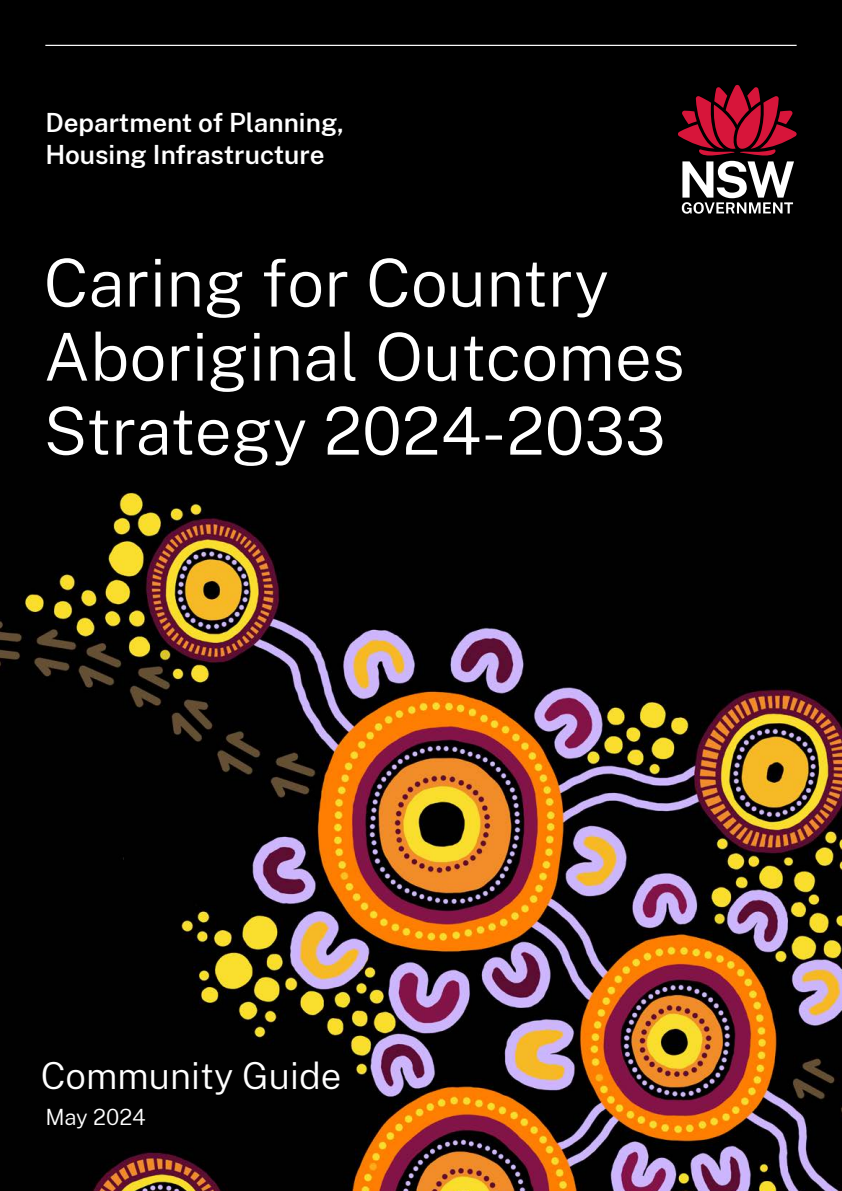
<style>
.page{position:relative;width:842px;height:1191px;background:#000}
.page>*{position:absolute;margin:0;border:0;box-sizing:border-box;transform-origin:0 0}
.Document_Title{font:300 66px/74px "Public Sans";color:#fff}
.Date_Cover_URL{font:300 36.6px "Public Sans";color:#fff}
.Descriptor__White{font:600 26px/32px "Public Sans";color:#fff}
.Date_Cover_URL-2{font:300 22px "Public Sans";color:#fff}
</style>
<div class="page">
<img style="left:0;top:490px;width:842px;height:701px">
<svg style="left:678px;top:85px;width:119px;height:129px"></svg>
<hr style="left:45px;top:45px;width:752px;height:1px;background:#fff">
<p class="Descriptor__White" style="left:45px;top:105px;width:300px">Department of Planning,<br>Housing Infrastructure</p>
<h1 class="Document_Title" style="left:44px;top:243px;width:643px">Caring for Country<br>Aboriginal Outcomes</h1>
<h1 class="Document_Title" style="left:44px;top:391px;width:623px">Strategy 2024-2033</h1>
<p class="Date_Cover_URL" style="left:41px;top:1050px;width:302px">Community Guide</p>
<p class="Date_Cover_URL-2" style="left:45px;top:1101px;width:102px">May 2024</p>
</div>
